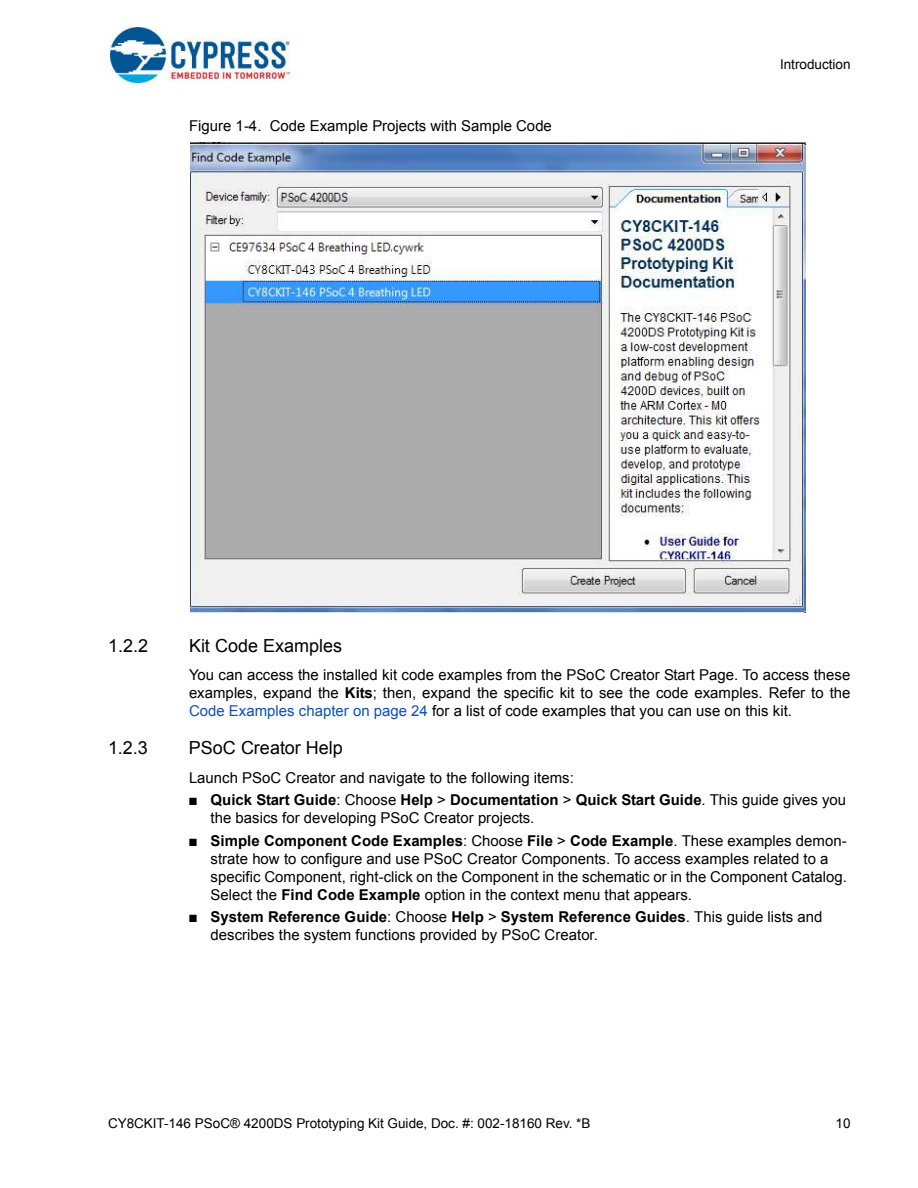
<style>
.page{position:relative;width:918px;height:1188px;background:#fff}
.page>*{position:absolute;margin:0;border:0;box-sizing:border-box;transform-origin:0 0}
.t1{font:18px "Arial";color:#000}
.t2{font:15px/18px "Arial";color:#000}
.t3{font:13.5px "Arial";color:#000}
.s1{font-weight:700}
.s2{color:#0e50b4}
</style>
<div class="page">
<img style="left:110px;top:27px;width:179px;height:56px">
<img style="left:191px;top:142px;width:615px;height:470px">
<p class="t2" style="left:189px;top:119px;width:364px">Figure 1-4. Code Example Projects with Sample Code</p>
<p class="t3" style="left:780px;top:60px;width:72px">Introduction</p>
<p class="t1" style="left:108px;top:639px;width:42px">1.2.2</p>
<p class="t1" style="left:189px;top:639px;width:155px">Kit Code Examples</p>
<p class="t2" style="left:189px;top:668px;width:663px;text-align:justify">You can access the installed kit code examples from the PSoC Creator Start Page. To access these examples, expand the <span class="s1">Kits</span>; then, expand the specific kit to see the code examples. Refer to the <span class="s2">Code Examples chapter on page 24</span> for a list of code examples that you can use on this kit.</p>
<p class="t1" style="left:108px;top:741px;width:41px">1.2.3</p>
<p class="t1" style="left:189px;top:741px;width:155px">PSoC Creator Help</p>
<p class="t2" style="left:189px;top:770px;width:386px">Launch PSoC Creator and navigate to the following items:</p>
<p class="t2" style="left:211px;top:792px;width:637px;text-indent:-22px">■ <span class="s1">Quick Start Guide</span>: Choose <span class="s1">Help</span> &gt; <span class="s1">Documentation</span> &gt; <span class="s1">Quick Start Guide</span>. This guide gives you the basics for developing PSoC Creator projects.</p>
<p class="t2" style="left:211px;top:833px;width:638px;text-indent:-22px">■ <span class="s1">Simple Component Code Examples</span>: Choose <span class="s1">File</span> &gt; <span class="s1">Code Example</span>. These examples demon&shy;strate how to configure and use PSoC Creator Components. To access examples related to a specific Component, right-click on the Component in the schematic or in the Component Catalog.<br>Select the <span class="s1">Find Code Example</span> option in the context menu that appears.</p>
<p class="t2" style="left:211px;top:909px;width:613px;text-indent:-22px">■ <span class="s1">System Reference Guide</span>: Choose <span class="s1">Help</span> &gt; <span class="s1">System Reference Guides</span>. This guide lists and describes the system functions provided by PSoC Creator.</p>
<p class="t3" style="left:108px;top:1118px;width:484px">CY8CKIT-146 PSoCÆ 4200DS Prototyping Kit Guide, Doc. #: 002-18160 Rev. *B</p>
<p class="t3" style="left:836px;top:1118px;width:16px">10</p>
</div>
